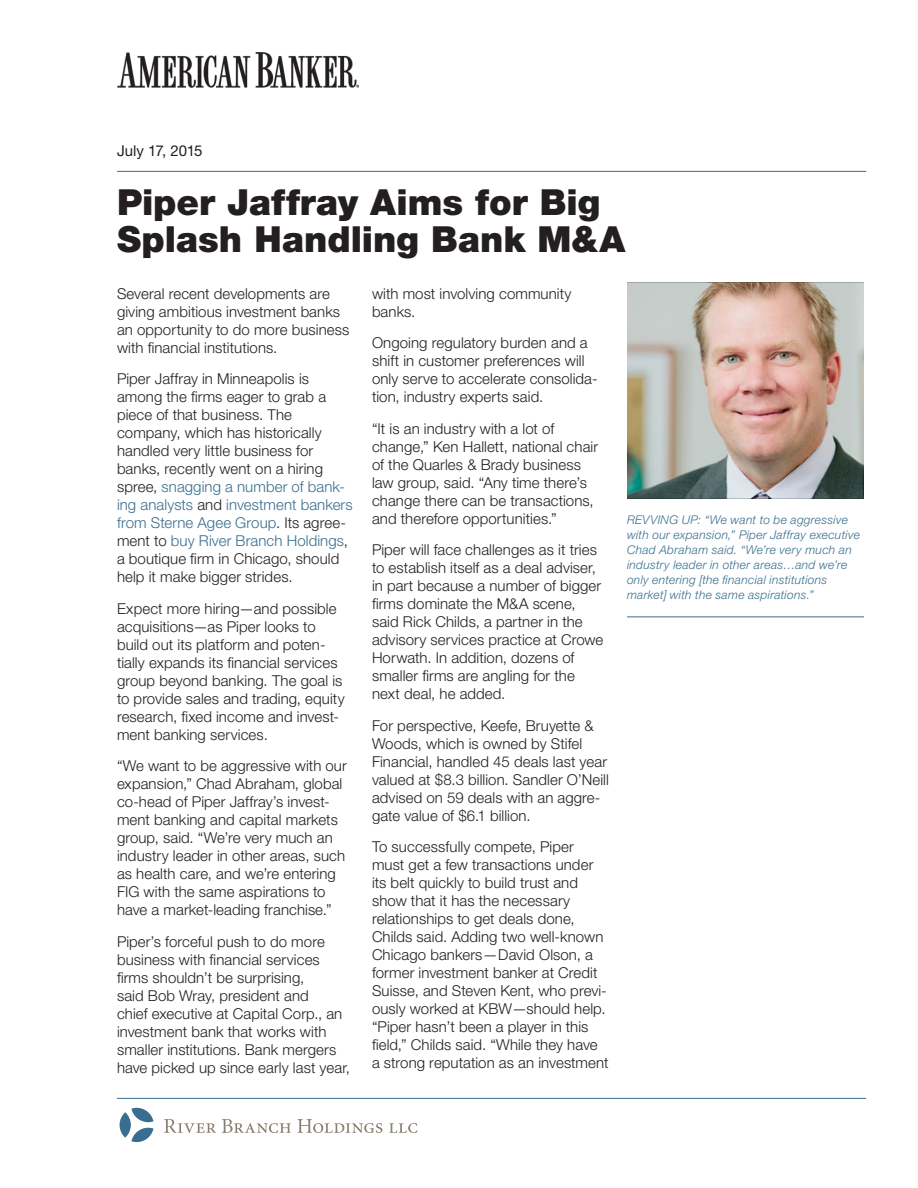
<style>
.page{position:relative;width:918px;height:1188px;background:#fff}
.page>*{position:absolute;margin:0;border:0;box-sizing:border-box;transform-origin:0 0}
.headlines{font:900 36px/37.5px "Helvetica Neue LT Std";color:#231f20}
.author{font:300 15px/18px "Helvetica Neue LT Std";letter-spacing:.005em;color:#231f20}
.t1{font:15px "Helvetica Neue LT Std";letter-spacing:-.01em;color:#231f20}
.t2{font:italic 300 12px/15px "Helvetica Neue LT Std";letter-spacing:.025em;color:#386e8f}
.s1{color:#386e8f}
</style>
<div class="page">
<img style="left:118px;top:52px;width:240px;height:36px">
<hr style="left:117px;top:171px;width:749px;height:1px;background:#386e8f">
<hr style="left:117px;top:1098px;width:749px;height:1px;background:#386e8f">
<svg style="left:120px;top:1112px;width:11px;height:26px"></svg>
<svg style="left:131px;top:1108px;width:22px;height:14px"></svg>
<svg style="left:131px;top:1128px;width:22px;height:14px"></svg>
<svg style="left:164px;top:1119px;width:52px;height:14px"></svg>
<svg style="left:222px;top:1119px;width:69px;height:14px"></svg>
<svg style="left:297px;top:1119px;width:85px;height:14px"></svg>
<svg style="left:389px;top:1123px;width:28px;height:10px"></svg>
<img style="left:627px;top:283px;width:237px;height:216px">
<hr style="left:627px;top:616px;width:237px;height:1px;background:#386e8f">
<p class="t1" style="left:117px;top:142px;width:87px">July 17, 2015</p>
<p class="headlines" style="left:117px;top:183px;width:510px">Piper Jaffray Aims for Big<br>Splash Handling Bank M&amp;A</p>
<p class="author" style="left:117px;top:284px;width:234px">Several recent developments are giving ambitious investment banks an opportunity to do more business with financial institutions.</p>
<p class="author" style="left:117px;top:370px;width:237px">Piper Jaffray in Minneapolis is among the firms eager to grab a piece of that business. The company, which has historically handled very little business for banks, recently went on a hiring spree, <span class="s1">snagging a number of bank&shy;ing analysts</span> and <span class="s1">investment bankers from Sterne Agee Group</span>. Its agree&shy;ment to <span class="s1">buy River Branch Holdings</span>, a boutique firm in Chicago, should help it make bigger strides.</p>
<p class="author" style="left:117px;top:599px;width:229px">Expect more hiring—and possible acquisitions—as Piper looks to build out its platform and poten&shy;tially expands its financial services group beyond banking. The goal is to provide sales and trading, equity research, fixed income and invest&shy;ment banking services.</p>
<p class="author" style="left:117px;top:757px;width:231px">“We want to be aggressive with our expansion,” Chad Abraham, global co-head of Piper Jaffray’s invest&shy;ment banking and capital markets group, said. “We’re very much an industry leader in other areas, such as health care, and we’re entering FIG with the same aspirations to have a market-leading franchise.”</p>
<p class="author" style="left:117px;top:932px;width:235px">Piper’s forceful push to do more business with financial services firms shouldn’t be surprising,<br>said Bob Wray, president and<br>chief executive at Capital Corp., an investment bank that works with smaller institutions. Bank mergers have picked up since early last year,</p>
<p class="author" style="left:372px;top:284px;width:201px">with most involving community banks.</p>
<p class="author" style="left:372px;top:334px;width:227px">Ongoing regulatory burden and a shift in customer preferences will only serve to accelerate consolida&shy;tion, industry experts said.</p>
<p class="author" style="left:372px;top:419px;width:228px">“It is an industry with a lot of change,” Ken Hallett, national chair of the Quarles &amp; Brady business law group, said. “Any time there’s change there can be transactions, and therefore opportunities.”</p>
<p class="author" style="left:372px;top:541px;width:233px">Piper will face challenges as it tries to establish itself as a deal adviser, in part because a number of bigger firms dominate the M&amp;A scene, said Rick Childs, a partner in the advisory services practice at Crowe<br>Horwath. In addition, dozens of smaller firms are angling for the next deal, he added.</p>
<p class="author" style="left:372px;top:716px;width:238px">For perspective, Keefe, Bruyette &amp; Woods, which is owned by Stifel Financial, handled 45 deals last year valued at $8.3 billion. Sandler O’Neill advised on 59 deals with an aggre&shy;gate value of $6.1 billion.</p>
<p class="author" style="left:372px;top:838px;width:238px">To successfully compete, Piper must get a few transactions under its belt quickly to build trust and show that it has the necessary relationships to get deals done, Childs said. Adding two well-known Chicago bankers—David Olson, a former investment banker at Credit Suisse, and Steven Kent, who previ&shy;ously worked at KBW—should help. “Piper hasn’t been a player in this field,” Childs said. “While they have a strong reputation as an investment</p>
<p class="t2" style="left:627px;top:512px;width:234px">REVVING UP: “We want to be aggressive with our expansion,” Piper Jaffray executive Chad Abraham said. “We’re very much an industry leader in other areas…and we’re only entering [the financial institutions market] with the same aspirations.”</p>
</div>
